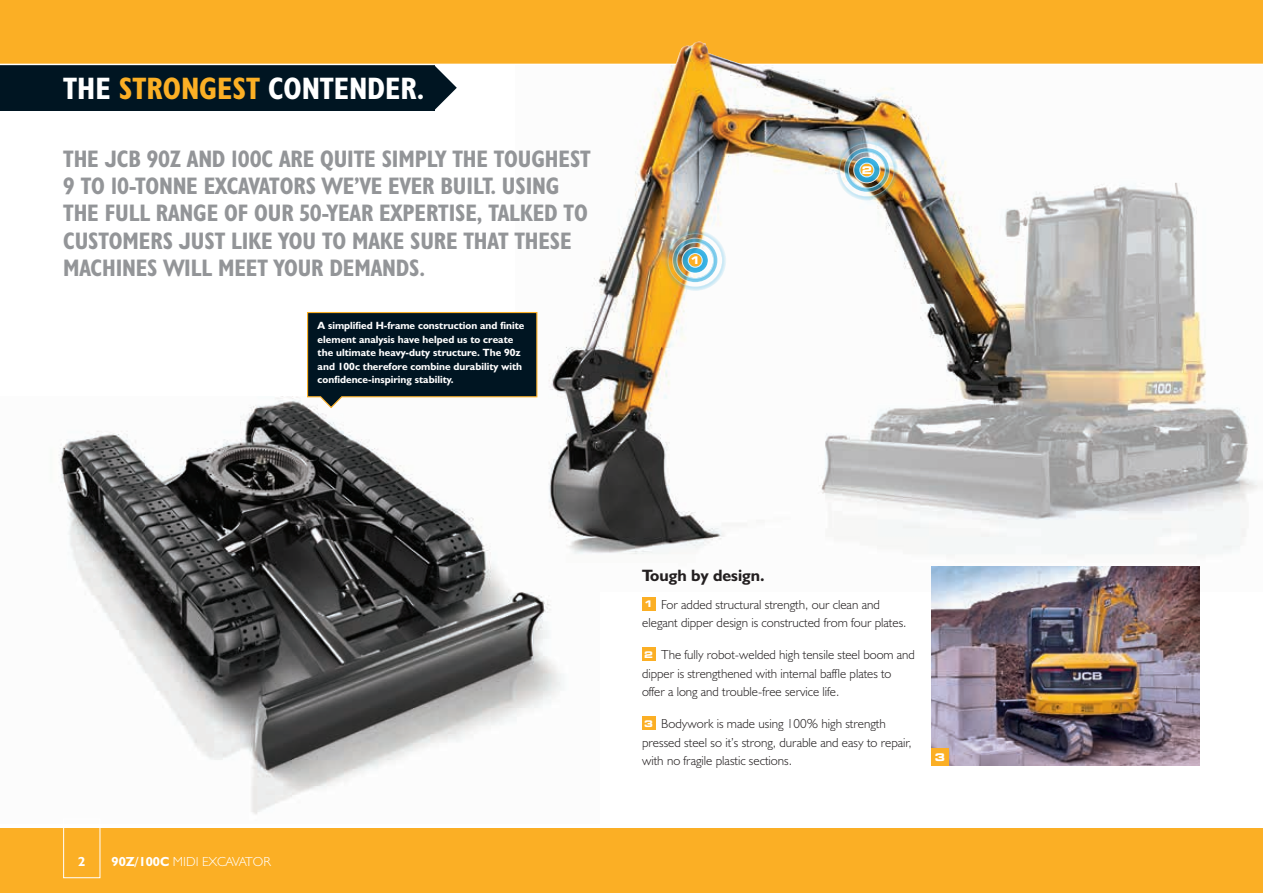
<style>
.page{position:relative;width:1263px;height:893px;background:#fff}
.page>*{position:absolute;margin:0;border:0;box-sizing:border-box;transform-origin:0 0}
.t1{font:31.2px "JCB Bold Condensed";color:#fff}
.t2{font:24px/27.2px "JCB Bold Condensed";letter-spacing:-.005em;color:#939598}
.t3{font:16.5px "JCB Bold";color:#231f20}
.t4{font:13.2px/18.8px "JCB Light";color:#231f20}
.t5{font:13.2px "JCB Light";color:#fff}
.t6{font:13.2px "JCB Bold";color:#fff}
.t7{font:10.5px/13.5px "JCB Bold";color:#fff}
.t8{font:700 expanded 10.5px "Square 721 BT";color:#fff}
.s1{color:#fbaf25}
.s2{font-family:"JCB Bold"}
.s3{font-family:"Square 721 BT";font-weight:700;font-stretch:expanded;font-size:9.15px;color:#fff}
</style>
<div class="page">
<div style="left:0;top:828px;width:1263px;height:65px;background:#fbaf25"></div>
<img style="left:59px;top:397px;width:505px;height:417px">
<img style="left:516px;top:112px;width:742px;height:480px">
<img style="left:931px;top:567px;width:268px;height:198px">
<svg style="left:434px;top:65px;width:23px;height:45px"></svg>
<div style="left:0;top:54px;width:434px;height:57px;background:#001522"></div>
<div style="left:0;top:0;width:1263px;height:64px;background:#fbaf25"></div>
<div style="left:642px;top:597px;width:13px;height:14px;background:#fbaf25"></div>
<div style="left:642px;top:648px;width:13px;height:13px;background:#fbaf25"></div>
<div style="left:642px;top:717px;width:13px;height:13px;background:#fbaf25"></div>
<hr style="left:0;top:64px;width:1263px;height:1px;background:#fff">
<div style="left:63px;top:819px;width:37px;height:59px;border:1px solid #fff"></div>
<svg style="left:306px;top:311px;width:232px;height:98px;background:#28373e"></svg>
<div style="left:931px;top:748px;width:18px;height:17px;background:#fbaf25"></div>
<img style="left:663px;top:229px;width:64px;height:63px">
<img style="left:835px;top:138px;width:64px;height:64px">
<img style="left:654px;top:41px;width:263px;height:88px">
<h1 class="t1" style="left:63px;top:69px;width:363px">THE <span class="s1">STRONGEST</span> CONTENDER.</h1>
<h2 class="t2" style="left:63px;top:145px;width:529px">THE JCB 90Z AND 100C ARE QUITE SIMPLY THE TOUGHEST 9 TO 10-TONNE EXCAVATORS WE’VE EVER BUILT. USING THE FULL RANGE OF OUR 50-YEAR EXPERTISE, TALKED TO CUSTOMERS JUST LIKE YOU TO MAKE SURE THAT THESE MACHINES WILL MEET YOUR DEMANDS.</h2>
<p class="t7" style="left:318px;top:319px;width:208px">A simplified H-frame construction and finite element analysis have helped us to create the ultimate heavy-duty structure. The 90z and 100c therefore combine durability with confidence-inspiring stability.</p>
<p class="t8" style="left:690px;top:254px;width:12px">1</p>
<p class="t8" style="left:862px;top:164px;width:12px">2</p>
<p class="t6" style="left:78px;top:853px;width:9px">2</p>
<p class="t5" style="left:112px;top:853px;width:161px"><span class="s2">90Z/100C</span> MIDI EXCAVATOR</p>
<p class="t3" style="left:642px;top:565px;width:124px">Tough by design.</p>
<p class="t4" style="left:642px;top:595px;width:266px"><span class="s3">1</span> For added structural strength, our clean and elegant dipper design is constructed from four plates.</p>
<p class="t4" style="left:642px;top:645px;width:274px"><span class="s3">2</span> The fully robot-welded high tensile steel boom and dipper is strengthened with internal baffle plates to offer a long and trouble-free service life.</p>
<p class="t4" style="left:642px;top:714px;width:271px"><span class="s3">3</span> Bodywork is made using 100% high strength pressed steel so it’s strong, durable and easy to repair, with no fragile plastic sections.</p>
<p class="t8" style="left:935px;top:751px;width:12px">3</p>
<p class="t8" style="left:935px;top:751px;width:12px">2</p>
</div>
